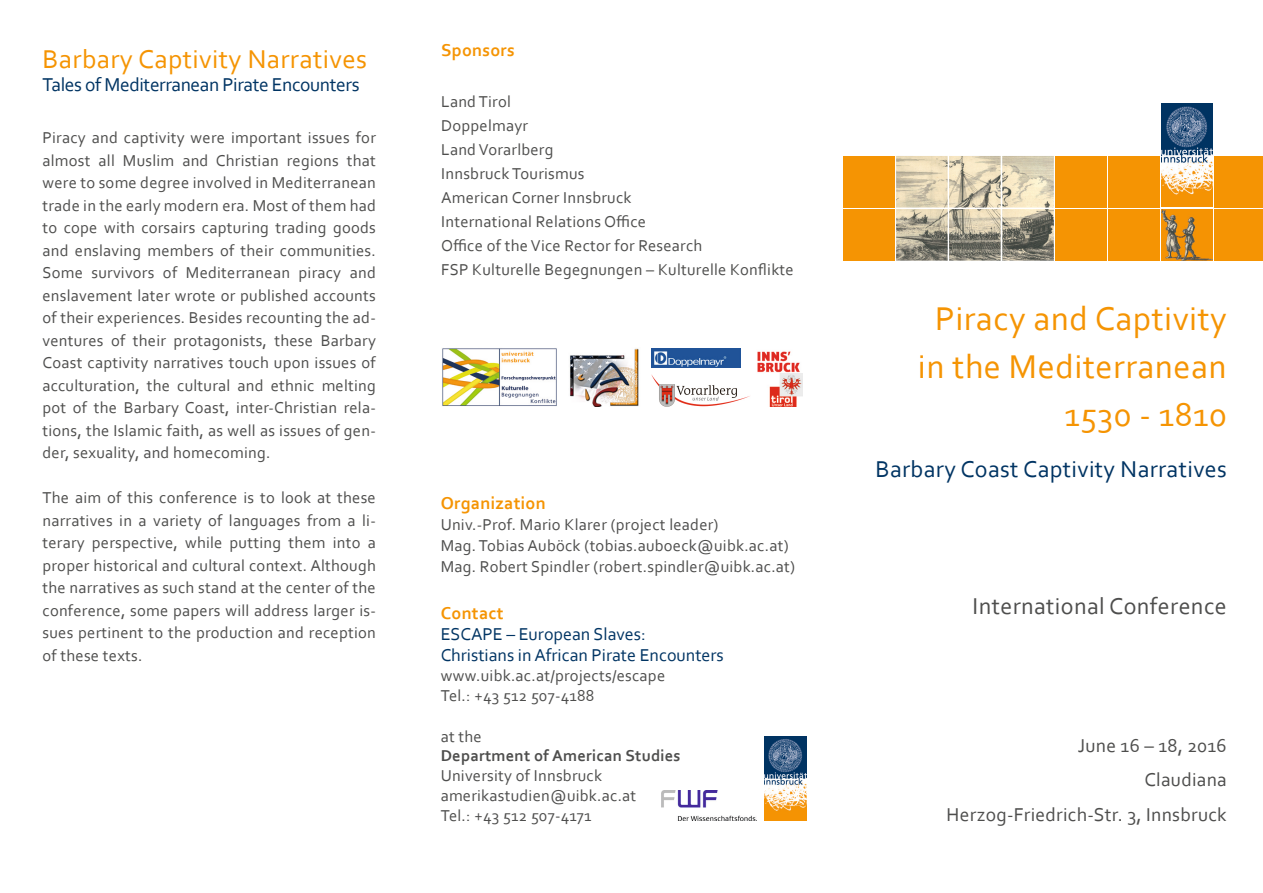
<style>
.page{position:relative;width:1263px;height:893px;background:#fff}
.page>*{position:absolute;margin:0;border:0;box-sizing:border-box;transform-origin:0 0}
.t1{font:34.5px/48px "Corbel";letter-spacing:.015em;color:#f59403;text-align:right}
.t2{font:27px "Corbel";letter-spacing:.015em;color:#f59403}
.t3{font:24px "Corbel";letter-spacing:.015em;color:#003463}
.t4{font:24px "Corbel";letter-spacing:.015em;color:#4e4e4d}
.t5{font:19.5px/34.5px "Corbel";letter-spacing:.015em;color:#4e4e4d;text-align:right}
.t6{font:19.5px "Corbel";letter-spacing:-.02em;color:#003463}
.t7{font:18px/21px "Corbel";color:#003463}
.t8{font:700 18px "Corbel";letter-spacing:.015em;color:#f59403}
.t9{font:16.5px/22.5px "Corbel";letter-spacing:.015em;color:#4e4e4d}
.t10{font:700 16.5px "Corbel";letter-spacing:.015em;color:#4e4e4d}
</style>
<div class="page">
<img style="left:757px;top:351px;width:43px;height:22px">
<img style="left:442px;top:348px;width:115px;height:58px">
<img style="left:570px;top:348px;width:69px;height:58px">
<img style="left:765px;top:736px;width:42px;height:84px">
<img style="left:661px;top:791px;width:95px;height:30px">
<img style="left:651px;top:348px;width:90px;height:19px">
<img style="left:769px;top:373px;width:33px;height:33px">
<img style="left:651px;top:374px;width:99px;height:32px">
<div style="left:843px;top:156px;width:52px;height:52px;background:#f59403"></div>
<div style="left:843px;top:209px;width:52px;height:52px;background:#f59403"></div>
<div style="left:1108px;top:156px;width:52px;height:52px;background:#f59403"></div>
<div style="left:1055px;top:156px;width:52px;height:52px;background:#f59403"></div>
<div style="left:1108px;top:209px;width:52px;height:52px;background:#f59403"></div>
<div style="left:1055px;top:209px;width:52px;height:52px;background:#f59403"></div>
<div style="left:1214px;top:209px;width:49px;height:52px;background:#f59403"></div>
<div style="left:1214px;top:156px;width:49px;height:52px;background:#f59403"></div>
<img style="left:1161px;top:104px;width:52px;height:103px">
<img style="left:1161px;top:209px;width:52px;height:52px">
<img style="left:896px;top:156px;width:158px;height:105px">
<h2 class="t2" style="left:43px;top:42px;width:326px">Barbary Captivity Narratives</h2>
<p class="t6" style="left:43px;top:72px;width:319px">Tales of Mediterranean Pirate Encounters</p>
<p class="t9" style="left:43px;top:126px;width:335px;text-align:justify">Piracy and captivity were important issues for almost all Muslim and Christian regions that were to some degree involved in Mediterranean trade in the early modern era. Most of them had to cope with corsairs capturing trading goods and enslaving members of their communities.<br>Some survivors of Mediterranean piracy and enslavement later wrote or published accounts of their experiences. Besides recounting the ad&shy;ventures of their protagonists, these Barbary Coast captivity narratives touch upon issues of acculturation, the cultural and ethnic melting pot of the Barbary Coast, inter-Christian rela&shy;tions, the Islamic faith, as well as issues of gen&shy;der, sexuality, and homecoming.</p>
<p class="t9" style="left:43px;top:486px;width:335px;text-align:justify">The aim of this conference is to look at these narratives in a variety of languages from a li&shy;terary perspective, while putting them into a proper historical and cultural context. Although the narratives as such stand at the center of the conference, some papers will address larger is&shy;sues pertinent to the pro duction and reception of these texts.</p>
<p class="t8" style="left:441px;top:39px;width:75px">Sponsors</p>
<p class="t9" style="left:441px;top:89px;width:354px;line-height:24px">Land Tirol<br>Doppelmayr<br>Land Vorarlberg<br>Innsbruck Tourismus<br>American Corner Innsbruck<br>International Relations Office<br>Office of the Vice Rector for Research<br>FSP Kulturelle Begegnungen – Kulturelle Konflikte</p>
<p class="t8" style="left:441px;top:492px;width:107px">Organization</p>
<p class="t9" style="left:441px;top:514px;width:356px;line-height:21px">Univ.-Prof. Mario Klarer (project leader)<br>Mag. Tobias Auböck (tobias.auboeck@uibk.ac.at)<br>Mag. Robert Spindler (robert.spindler@uibk.ac.at)</p>
<p class="t8" style="left:441px;top:602px;width:64px">Contact</p>
<p class="t7" style="left:441px;top:623px;width:285px">ESCAPE – European Slaves:<br>Christians in African Pirate Encounters</p>
<p class="t9" style="left:441px;top:665px;width:226px;line-height:19.8px">www.uibk.ac.at/projects/escape<br>Tel.: +43 512 507-4188</p>
<p class="t9" style="left:441px;top:724px;width:43px">at the</p>
<p class="t10" style="left:441px;top:746px;width:241px">Department of American Studies</p>
<p class="t9" style="left:441px;top:765px;width:197px;line-height:19.8px">University of Innsbruck amerikastudien@uibk.ac.at<br>Tel.: +43 512 507-4171</p>
<h1 class="t1" style="left:918px;top:294px;width:310px">Piracy and Captivity in the Mediterranean<br>1530 - 1810</h1>
<h3 class="t3" style="left:875px;top:454px;width:353px">Barbary Coast Captivity Narratives</h3>
<h3 class="t4" style="left:972px;top:591px;width:256px">International Conference</h3>
<p class="t5" style="left:946px;top:727px;width:282px">June 16 – 18, 2016<br>Claudiana<br>Herzog-Friedrich-Str. 3, Innsbruck</p>
</div>
